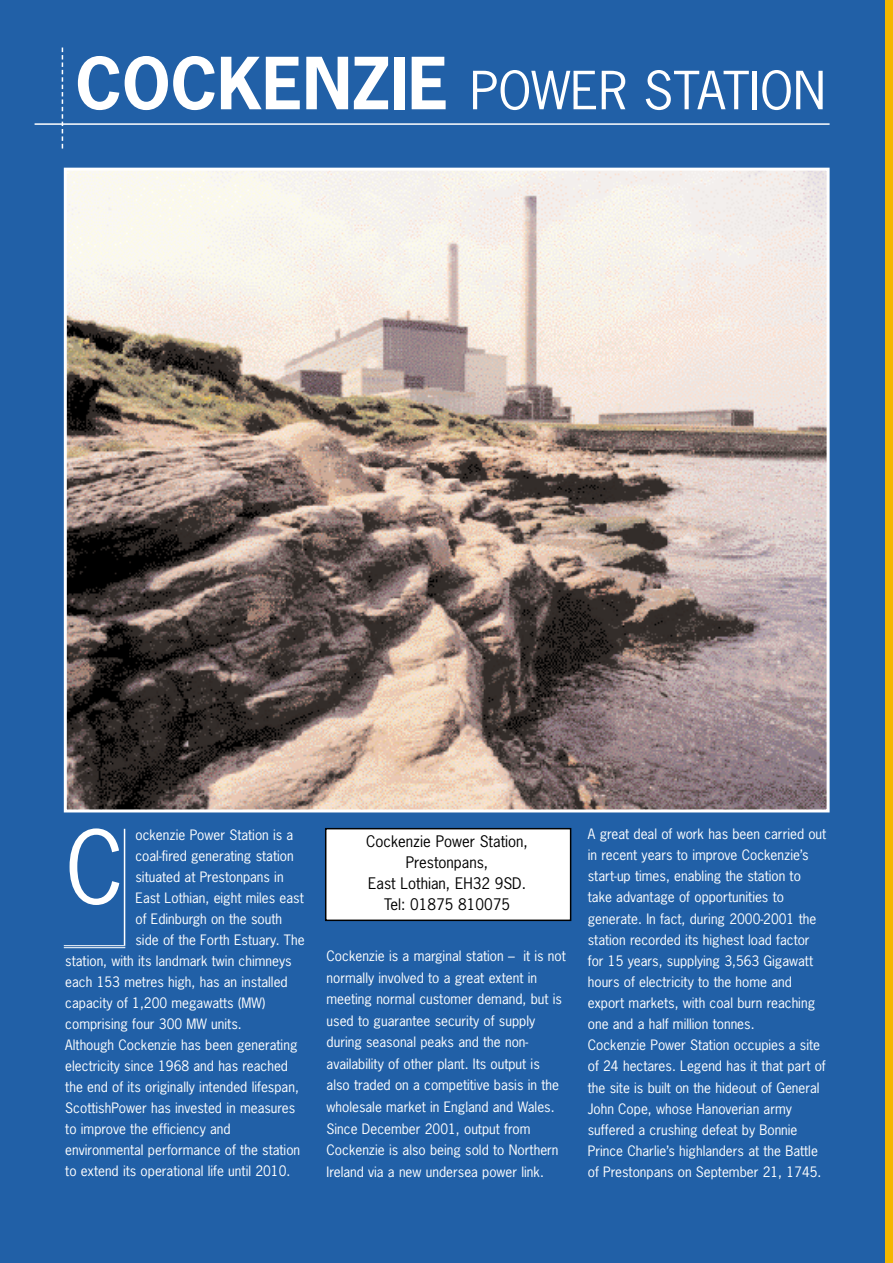
<style>
.page{position:relative;width:893px;height:1263px;background:#fff}
.page>*{position:absolute;margin:0;border:0;box-sizing:border-box;transform-origin:0 0}
.t1{font:94.5px "News Gothic";color:#fff}
.t2{font:49.5px "News Gothic";color:#fff}
.t3{font:15px/21px "News Gothic";color:#000;text-align:center}
.t4{font:13.5px/21.1px "News Gothic";color:#fff}
.s1{font-weight:700;font-size:67.5px}
</style>
<div class="page">
<div style="left:0;top:0;width:892px;height:1263px;background:#2160a7"></div>
<div style="left:326px;top:829px;width:244px;height:91px;background:#fff"></div>
<div style="left:325px;top:828px;width:246px;height:93px;border:2px solid #000"></div>
<hr style="left:64px;top:945px;width:61px;height:1px;background:#fff">
<hr style="left:64px;top:947px;width:61px;height:1px;background:#fff">
<hr style="left:124px;top:829px;width:1px;height:116px;background:#fff">
<img style="left:68px;top:172px;width:757px;height:636px">
<div style="left:64px;top:168px;width:765px;height:644px;border:3px solid #fff"></div>
<div style="left:884px;top:0;width:8px;height:1263px;background:#f3b700"></div>
<hr style="left:35px;top:123px;width:794px;height:2px;background:#fff">
<svg style="left:62px;top:48px;width:1px;height:101px"></svg>
<h2 class="t2" style="left:75px;top:71px;width:752px"><span class="s1">COCKENZIE</span> POWER STATION</h2>
<h1 class="t1" style="left:65px;top:830px;width:60px">C</h1>
<p class="t4" style="left:135px;top:826px;width:159px">ockenzie Power Station is a</p>
<p class="t4" style="left:135px;top:847px;width:160px">coal-fired generating station</p>
<p class="t4" style="left:135px;top:868px;width:150px">situated at Prestonpans in</p>
<p class="t4" style="left:135px;top:889px;width:170px">East Lothian, eight miles east</p>
<p class="t4" style="left:135px;top:910px;width:148px">of Edinburgh on the south</p>
<p class="t4" style="left:135px;top:931px;width:171px">side of the Forth Estuary. The</p>
<p class="t4" style="left:65px;top:952px;width:228px">station, with its landmark twin chimneys</p>
<p class="t4" style="left:65px;top:973px;width:224px">each 153 metres high, has an installed</p>
<p class="t4" style="left:65px;top:994px;width:202px">capacity of 1,200 megawatts (MW)</p>
<p class="t4" style="left:65px;top:1015px;width:178px">comprising four 300 MW units.</p>
<p class="t4" style="left:65px;top:1036px;width:234px">Although Cockenzie has been generating</p>
<p class="t4" style="left:65px;top:1057px;width:224px">electricity since 1968 and has reached</p>
<p class="t4" style="left:65px;top:1078px;width:235px">the end of its originally intended lifespan,</p>
<p class="t4" style="left:65px;top:1099px;width:231px">ScottishPower has invested in measures</p>
<p class="t4" style="left:65px;top:1120px;width:167px">to improve the efficiency and</p>
<p class="t4" style="left:65px;top:1141px;width:236px">environmental performance of the station</p>
<p class="t4" style="left:65px;top:1162px;width:226px">to extend its operational life until 2010.</p>
<p class="t3" style="left:366px;top:833px;width:163px">Cockenzie Power Station,<br>Prestonpans,<br>East Lothian, EH32 9SD.<br>Tel: 01875 810075</p>
<p class="t4" style="left:326px;top:946px;width:241px;line-height:21.6px">Cockenzie is a marginal station – it is not normally involved to a great extent in meeting normal customer demand, but is used to guarantee security of supply during seasonal peaks and the non&shy;availability of other plant. Its output is also traded on a competitive basis in the wholesale market in England and Wales.<br>Since December 2001, output from Cockenzie is also being sold to Northern Ireland via a new undersea power link.</p>
<p class="t4" style="left:588px;top:824px;width:240px">A great deal of work has been carried out in recent years to improve Cockenzie’s start-up times, enabling the station to take advantage of opportunities to generate. In fact, during 2000-2001 the station recorded its highest load factor for 15 years, supplying 3,563 Gigawatt hours of electricity to the home and export markets, with coal burn reaching one and a half million tonnes.<br>Cockenzie Power Station occupies a site of 24 hectares. Legend has it that part of the site is built on the hideout of General John Cope, whose Hanoverian army suffered a crushing defeat by Bonnie Prince Charlie’s highlanders at the Battle of Prestonpans on September 21, 1745.</p>
</div>
